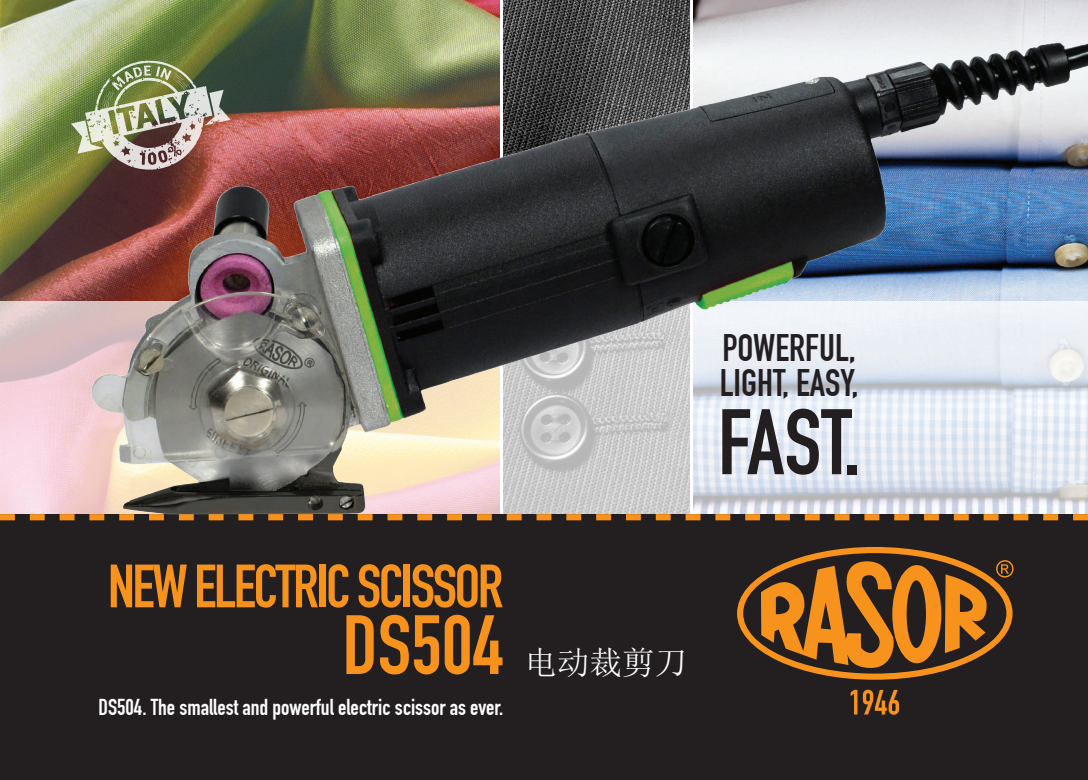
<style>
.page{position:relative;width:1088px;height:780px;background:#fff}
.page>*{position:absolute;margin:0;border:0;box-sizing:border-box;transform-origin:0 0}
.t1{font:91.25px "DIN Engschrift";color:#231f20}
.t2{font:82.5px "DIN Engschrift";color:#f7931d}
.t3{font:60px "DIN Engschrift";letter-spacing:-.04em;color:#f7931d}
.t4{font:37.5px/35.5px "DIN Engschrift";color:#231f20}
.t5{font:32.5px "Sim Sun";color:#fff}
.t6{font:22.5px "DIN Engschrift";color:#fff}
</style>
<div class="page">
<img style="left:0;top:0;width:18px;height:301px">
<div style="left:0;top:514px;width:1088px;height:266px;background:#231f20"></div>
<svg style="left:850px;top:689px;width:7px;height:25px"></svg>
<svg style="left:863px;top:689px;width:36px;height:25px"></svg>
<svg style="left:737px;top:547px;width:275px;height:132px"></svg>
<svg style="left:761px;top:561px;width:226px;height:107px"></svg>
<img style="left:18px;top:0;width:1070px;height:521px">
<img style="left:71px;top:61px;width:159px;height:109px">
<h3 class="t3" style="left:108px;top:551px;width:397px">NEW ELECTRIC SCISSOR</h3>
<h2 class="t2" style="left:342px;top:596px;width:162px">DS504</h2>
<p class="t6" style="left:99px;top:693px;width:406px">DS504. The smallest and powerful electric scissor as ever.</p>
<h3 class="t5" style="left:525px;top:646px;width:164px">电动裁剪刀</h3>
<h3 class="t4" style="left:720px;top:330px;width:140px">POWERFUL,<br>LIGHT, EASY,</h3>
<h1 class="t1" style="left:718px;top:388px;width:144px">FAST.</h1>
</div>
